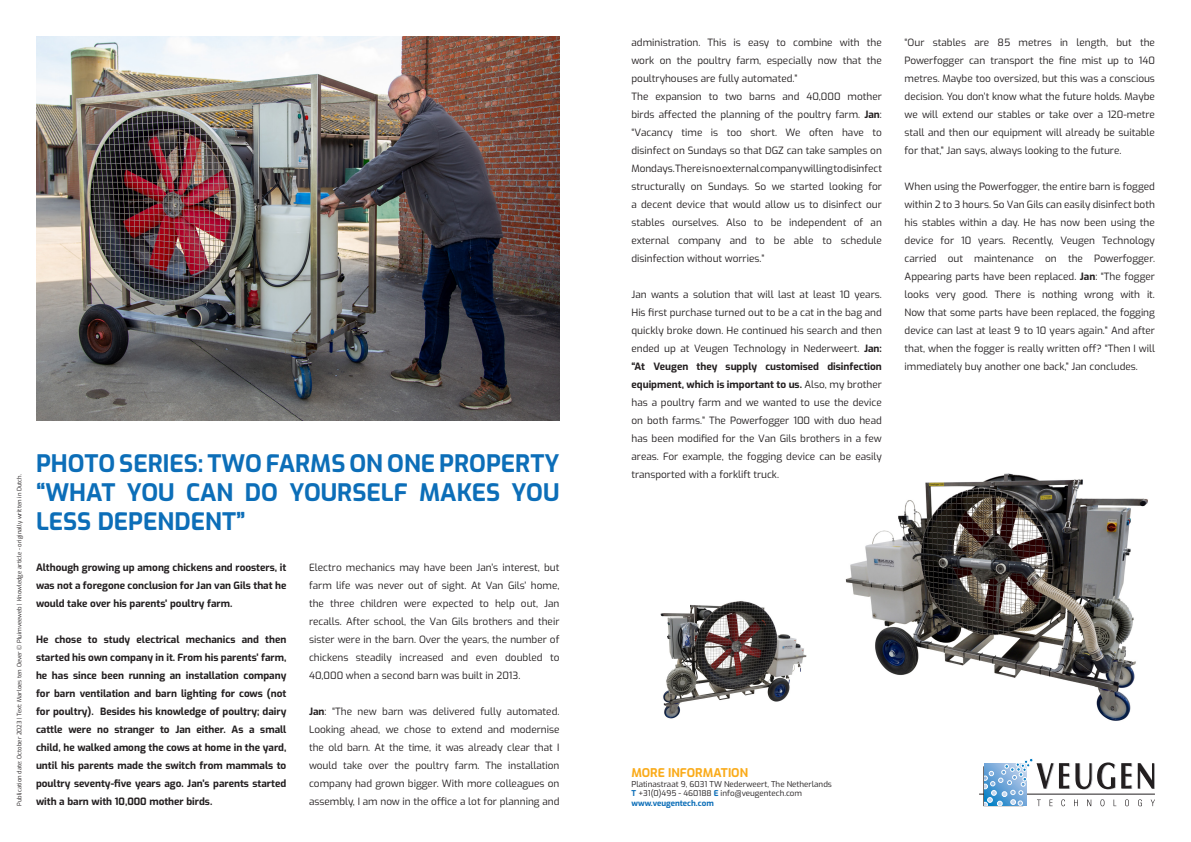
<style>
.page{position:relative;width:1191px;height:842px;background:#fff}
.page>*{position:absolute;margin:0;border:0;box-sizing:border-box;transform-origin:0 0}
.t1{font:700 24px/28.8px "Exo";color:#0c6eb8;text-align:justify}
.t2{font:700 12px "Exo";color:#faab1a}
.t3{font:10px/18px "Exo";color:#231f20;text-align:justify}
.t4{font:700 10px/18px "Exo";color:#231f20;text-align:justify}
.t5{font:8px "Exo";color:#231f20}
.t6{font:700 8px "Exo";color:#0c6eb8}
.t7{font:6px "Exo";color:#231f20}
.s1{font-weight:700}
.s2{font-weight:700;color:#0c6eb8}
</style>
<div class="page">
<img style="left:845px;top:473px;width:303px;height:248px">
<img style="left:36px;top:36px;width:523px;height:385px">
<img style="left:660px;top:601px;width:147px;height:118px">
<hr style="left:979px;top:794px;width:176px;height:1px;background:#231f20">
<svg style="left:983px;top:758px;width:172px;height:48px"></svg>
<p class="t7" style="left:15px;top:806px;width:334px;rotate:-90deg">Publication date: October 2023 | Text: Marloes ten Oever © Pluimveeweb | Knowledge article - originally written in Dutch.</p>
<p class="t1" style="left:36px;top:447px;width:525px">PHOTO SERIES: TWO FARMS ON ONE PROPERTY “WHAT YOU CAN DO YOURSELF MAKES YOU LESS DEPENDENT”</p>
<p class="t4" style="left:36px;top:558px;width:252px">Although growing up among chickens and roosters, it was not a foregone conclusion for Jan van Gils that he would take over his parents’ poultry farm.</p>
<p class="t4" style="left:36px;top:630px;width:252px">He chose to study electrical mechanics and then started his own company in it. From his parents’ farm, he has since been running an installation company for barn ventilation and barn lighting for cows (not for poultry). Besides his knowledge of poultry; dairy cattle were no stranger to Jan either. As a small child, he walked among the cows at home in the yard, until his parents made the switch from mammals to poultry seventy-five years ago. Jan’s parents started with a barn with 10,000 mother birds.</p>
<p class="t3" style="left:309px;top:558px;width:252px">Electro mechanics may have been Jan’s interest, but farm life was never out of sight. At Van Gils’ home, the three children were expected to help out, Jan recalls. After school, the Van Gils brothers and their sister were in the barn. Over the years, the number of chickens steadily increased and even doubled to 40,000 when a second barn was built in 2013.</p>
<p class="t3" style="left:309px;top:702px;width:252px"><span class="s1">Jan</span>: “The new barn was delivered fully automated.<br>Looking ahead, we chose to extend and modernise the old barn. At the time, it was already clear that I would take over the poultry farm. The installation company had grown bigger. With more colleagues on assembly, I am now in the office a lot for planning and</p>
<p class="t3" style="left:631px;top:33px;width:252px">administration. This is easy to combine with the work on the poultry farm, especially now that the poultryhouses are fully automated.”</p>
<p class="t3" style="left:631px;top:87px;width:252px">The expansion to two barns and 40,000 mother birds affected the planning of the poultry farm. <span class="s1">Jan</span>: “Vacancy time is too short. We often have to disinfect on Sundays so that DGZ can take samples on Mondays. There is no external company willing to disinfect structurally on Sundays. So we started looking for a decent device that would allow us to disinfect our stables ourselves. Also to be independent of an external company and to be able to schedule disinfection without worries.”</p>
<p class="t3" style="left:631px;top:285px;width:252px">Jan wants a solution that will last at least 10 years.<br>His first purchase turned out to be a cat in the bag and quickly broke down. He continued his search and then ended up at Veugen Technology in Nederweert. <span class="s1">Jan: “At Veugen they supply customised disinfection equipment, which is important to us.</span> Also, my brother has a poultry farm and we wanted to use the device on both farms.” The Powerfogger 100 with duo head has been modified for the Van Gils brothers in a few areas. For example, the fogging device can be easily transported with a forklift truck.</p>
<p class="t3" style="left:904px;top:33px;width:252px">“Our stables are 85 metres in length, but the Powerfogger can transport the fine mist up to 140 metres. Maybe too oversized, but this was a conscious decision. You don’t know what the future holds. Maybe we will extend our stables or take over a 120-metre stall and then our equipment will already be suitable for that,” Jan says, always looking to the future.</p>
<p class="t3" style="left:904px;top:177px;width:252px">When using the Powerfogger, the entire barn is fogged within 2 to 3 hours. So Van Gils can easily disinfect both his stables within a day. He has now been using the device for 10 years. Recently, Veugen Technology carried out maintenance on the Powerfogger.<br>Appearing parts have been replaced. <span class="s1">Jan</span>: “The fogger looks very good. There is nothing wrong with it.<br>Now that some parts have been replaced, the fogging device can last at least 9 to 10 years again.” And after that, when the fogger is really written off? “Then I will immediately buy another one back,” Jan concludes.</p>
<p class="t2" style="left:631px;top:764px;width:118px">MORE INFORMATION</p>
<p class="t5" style="left:631px;top:778px;width:202px">Platinastraat 9, 6031 TW Nederweert, The Netherlands</p>
<p class="t5" style="left:631px;top:787px;width:172px"><span class="s2">T</span> +31(0)495 - 460188 <span class="s2">E</span> info@veugentech.com</p>
<p class="t6" style="left:631px;top:797px;width:84px">www.veugentech.com</p>
</div>
